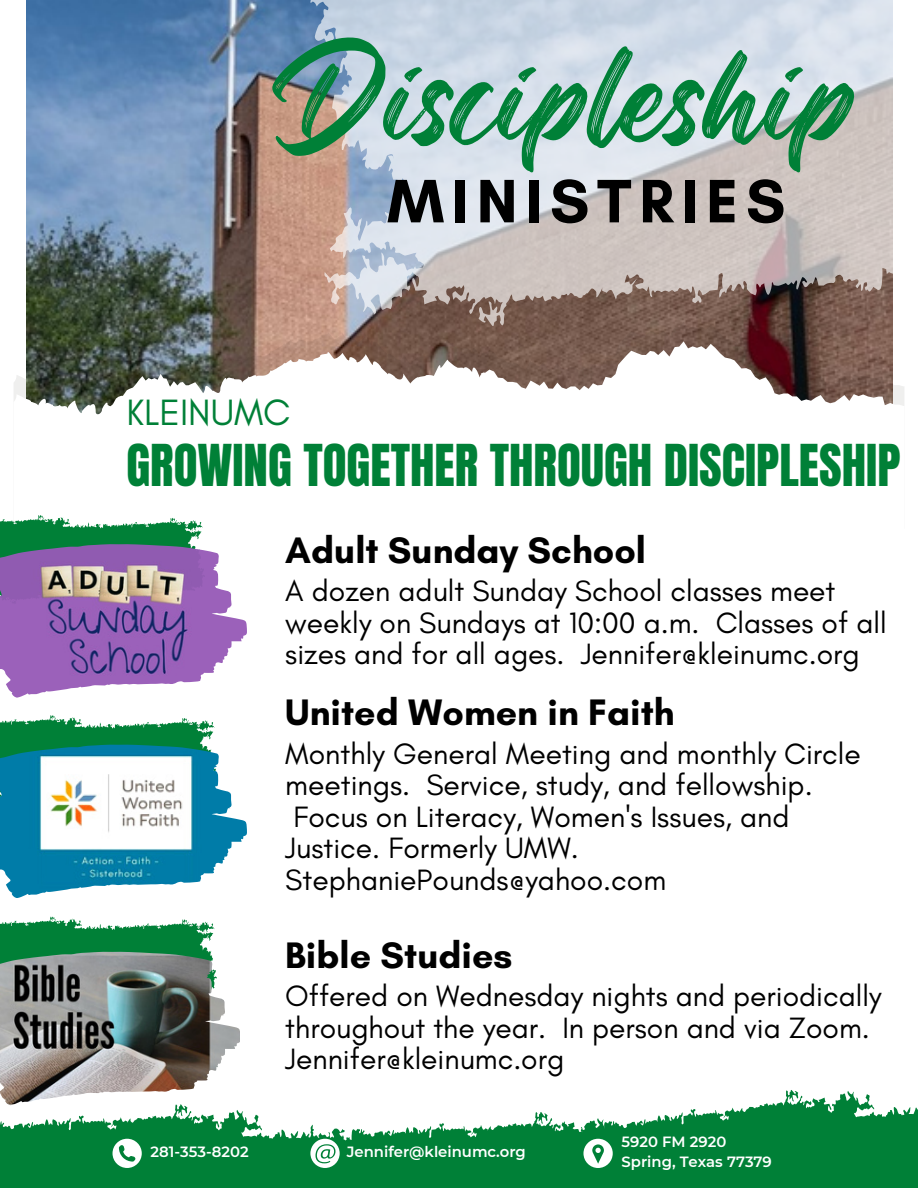
<style>
.page{position:relative;width:918px;height:1188px;background:#fff}
.page>*{position:absolute;margin:0;border:0;box-sizing:border-box;transform-origin:0 0}
.t1{font:118.5px "Regular Brush";color:#008037}
.t2{font:700 62.4px "Glacial Indifference";letter-spacing:.125em;color:#000}
.t3{font:49.2px "Anton";color:#008037}
.t4{font:700 37.5px "Glacial Indifference";color:#000}
.t5{font:37.2px "Glacial Indifference";color:#008037}
.t6{font:30px/31.5px "Glacial Indifference";color:#000}
.t7{font:600 14.7px "Montserrat";color:#fff}
</style>
<div class="page">
<img style="left:26px;top:0;width:284px;height:322px">
<svg style="left:26px;top:322px;width:284px;height:19px;background:#615f4f"></svg>
<svg style="left:14px;top:341px;width:890px;height:74px"></svg>
<svg style="left:310px;top:0;width:594px;height:343px;background:#c2bfc2"></svg>
<svg style="left:0;top:515px;width:203px;height:29px"></svg>
<svg style="left:0;top:916px;width:215px;height:36px"></svg>
<svg style="left:0;top:715px;width:215px;height:30px"></svg>
<img style="left:0;top:544px;width:246px;height:153px">
<img style="left:0;top:745px;width:246px;height:153px">
<svg style="left:629px;top:1090px;width:289px;height:98px;fill:#008037"></svg>
<svg style="left:0;top:1105px;width:629px;height:83px;fill:#008037"></svg>
<svg style="left:113px;top:1139px;width:29px;height:29px"></svg>
<svg style="left:583px;top:1139px;width:30px;height:29px"></svg>
<svg style="left:310px;top:1139px;width:30px;height:29px"></svg>
<img style="left:0;top:952px;width:240px;height:153px">
<p class="t1" style="left:269px;top:3px;width:590px">Discipleship</p>
<p class="t2" style="left:387px;top:163px;width:400px">MINISTRIES</p>
<p class="t5" style="left:127px;top:390px;width:166px">KLEINUMC</p>
<p class="t3" style="left:127px;top:430px;width:776px">GROWING TOGETHER THROUGH DISCIPLESHIP</p>
<p class="t4" style="left:285px;top:527px;width:362px">Adult Sunday School</p>
<p class="t6" style="left:285px;top:575px;width:603px">A dozen adult Sunday School classes meet weekly on Sundays at 10:00 a.m. Classes of all sizes and for all ages. Jennifer@kleinumc.org</p>
<p class="t4" style="left:285px;top:690px;width:391px">United Women in Faith</p>
<p class="t6" style="left:285px;top:738px;width:577px">Monthly General Meeting and monthly Circle meetings. Service, study, and fellowship.<br>Focus on Literacy, Women's Issues, and Justice. Formerly UMW.<br>StephaniePounds@yahoo.com</p>
<p class="t7" style="left:151px;top:1143px;width:100px">281-353-8202</p>
<p class="t4" style="left:285px;top:932px;width:229px">Bible Studies</p>
<p class="t6" style="left:285px;top:980px;width:598px">Offered on Wednesday nights and periodically throughout the year. In person and via Zoom.</p>
<p class="t6" style="left:285px;top:1043px;width:281px">Jennifer@kleinumc.org</p>
<p class="t7" style="left:347px;top:1143px;width:181px">Jennifer@kleinumc.org</p>
<p class="t7" style="left:622px;top:1133px;width:106px">5920 FM 2920</p>
<p class="t7" style="left:622px;top:1153px;width:152px">Spring, Texas 77379</p>
</div>
